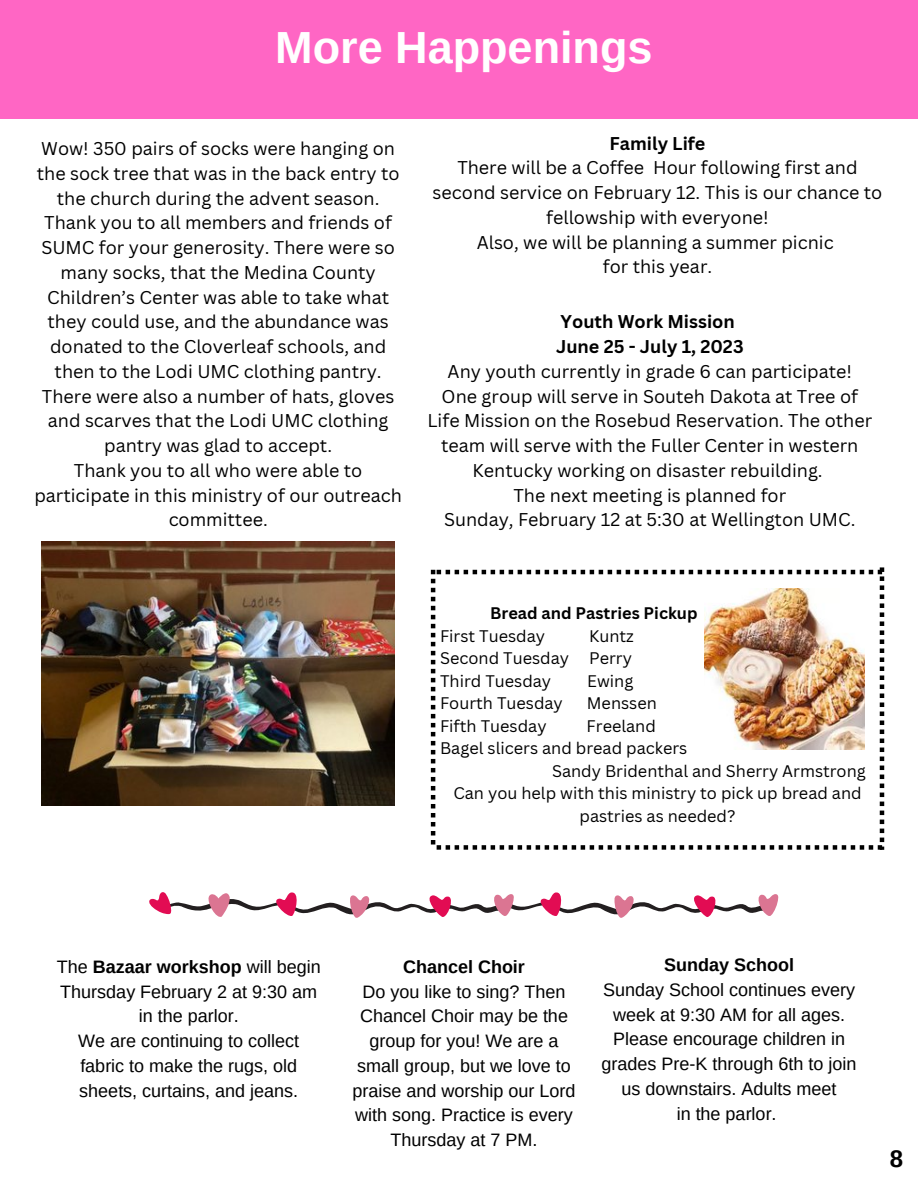
<style>
.page{position:relative;width:918px;height:1188px;background:#fff}
.page>*{position:absolute;margin:0;border:0;box-sizing:border-box;transform-origin:0 0}
.t1{font:700 45px "Arimo";color:#fff}
.t2{font:700 24px "Arimo";color:#000}
.t3{font:18px/24.8px "Canva Sans";color:#000;text-align:center}
.t4{font:18px/24.8px "Arimo";color:#000;text-align:center}
.t5{font:700 18px/24.8px "Canva Sans";color:#000}
.t6{font:700 18px "Arimo";color:#000}
.t7{font:16.35px/22.5px "Canva Sans";color:#000}
.t8{font:700 16.35px "Canva Sans";color:#000}
.s1{font-weight:700}
</style>
<div class="page">
<div style="left:0;top:0;width:918px;height:119px;background:#ff66c4"></div>
<svg style="left:431px;top:567px;width:453px;height:283px"></svg>
<svg style="left:149px;top:892px;width:630px;height:26px"></svg>
<img style="left:42px;top:542px;width:353px;height:264px">
<h1 class="t1" style="left:275px;top:22px;width:379px">More Happenings</h1>
<p class="t3" style="left:34px;top:136px;width:369px">Wow! 350 pairs of socks were hanging on the sock tree that was in the back entry to the church during the advent season.<br>Thank you to all members and friends of SUMC for your generosity. There were so many socks, that the Medina County Children’s Center was able to take what they could use, and the abundance was donated to the Cloverleaf schools, and then to the Lodi UMC clothing pantry.<br>There were also a number of hats, gloves and scarves that the Lodi UMC clothing pantry was glad to accept.<br>Thank you to all who were able to participate in this ministry of our outreach committee.</p>
<p class="t5" style="left:610px;top:130px;width:97px">Family Life</p>
<p class="t3" style="left:433px;top:155px;width:451px">There will be a Coffee Hour following first and second service on February 12. This is our chance to fellowship with everyone!<br>Also, we will be planning a summer picnic<br>for this year.</p>
<p class="t5" style="left:556px;top:309px;width:189px">Youth Work Mission<br>June 25 - July 1, 2023</p>
<p class="t3" style="left:427px;top:359px;width:446px">Any youth currently in grade 6 can participate!<br>One group will serve in Souteh Dakota at Tree of Life Mission on the Rosebud Reservation. The other team will serve with the Fuller Center in western Kentucky working on disaster rebuilding.<br>The next meeting is planned for<br>Sunday, February 12 at 5:30 at Wellington UMC.</p>
<p class="t8" style="left:490px;top:602px;width:209px">Bread and Pastries Pickup</p>
<p class="t7" style="left:440px;top:624px;width:107px">First Tuesday</p>
<p class="t7" style="left:440px;top:624px;width:195px;text-indent:149px">Kuntz<br>Second Tuesday Perry<br>Third Tuesday</p>
<p class="t7" style="left:587px;top:669px;width:48px">Ewing</p>
<p class="t7" style="left:440px;top:692px;width:124px">Fourth Tuesday</p>
<p class="t7" style="left:587px;top:692px;width:72px">Menssen</p>
<p class="t7" style="left:440px;top:714px;width:108px">Fifth Tuesday</p>
<p class="t7" style="left:587px;top:714px;width:71px">Freeland</p>
<p class="t7" style="left:440px;top:737px;width:249px">Bagel slicers and bread packers</p>
<p class="t7" style="left:552px;top:759px;width:315px">Sandy Bridenthal and Sherry Armstrong</p>
<p class="t7" style="left:453px;top:782px;width:410px">Can you help with this ministry to pick up bread and</p>
<p class="t7" style="left:580px;top:804px;width:158px">pastries as needed?</p>
<p class="t4" style="left:57px;top:954px;width:266px">The <span class="s1">Bazaar workshop</span> will begin<br>Thursday February 2 at 9:30 am in the parlor.<br>We are continuing to collect fabric to make the rugs, old sheets, curtains, and jeans.</p>
<p class="t6" style="left:403px;top:957px;width:123px">Chancel Choir</p>
<p class="t4" style="left:353px;top:979px;width:225px">Do you like to sing? Then<br>Chancel Choir may be the group for you! We are a small group, but we love to praise and worship our Lord with song. Practice is every<br>Thursday at 7 PM.</p>
<p class="t6" style="left:664px;top:955px;width:131px">Sunday School</p>
<p class="t4" style="left:602px;top:977px;width:256px">Sunday School continues every week at 9:30 AM for all ages.<br>Please encourage children in grades Pre-K through 6th to join us downstairs. Adults meet<br>in the parlor.</p>
<h2 class="t2" style="left:890px;top:1146px;width:15px">8</h2>
</div>
